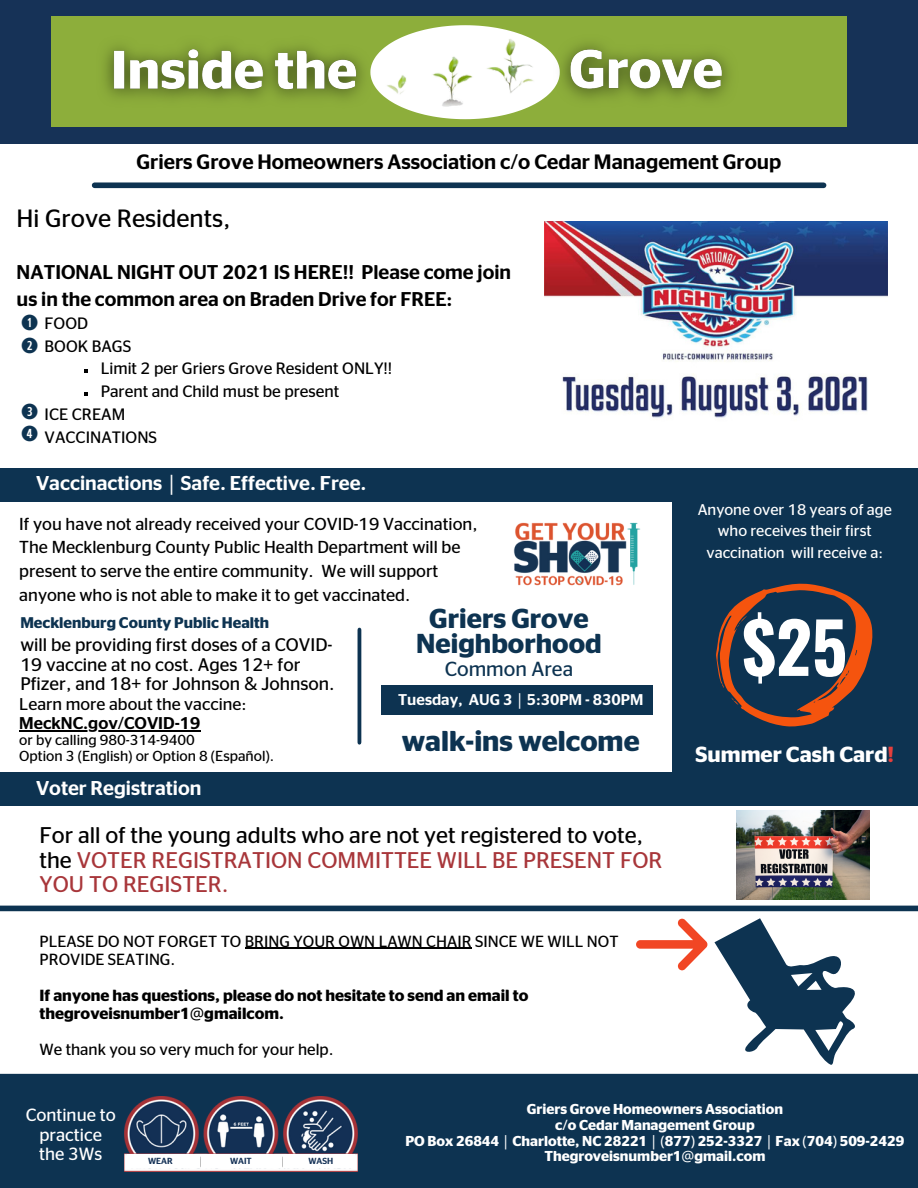
<style>
.page{position:relative;width:918px;height:1188px;background:#fff}
.page>*{position:absolute;margin:0;border:0;box-sizing:border-box;transform-origin:0 0}
.t1{font:700 69.6px "Oswald";color:#fff}
.t2{font:600 28.65px "Stag Sans";color:#0d3351}
.t3{font:600 27.3px/24.9px "Stag Sans";color:#0d3351;text-align:center}
.t4{font:24.9px "Stag Sans";color:#000}
.t5{font:22.65px/24.5px "Stag Sans";color:#a8363a}
.t6{font:600 21.9px "Stag Sans";color:#fff}
.t7{font:700 21px "Combi Numerals Pro";color:#0d3351}
.t8{font:500 20.7px "Stag Sans";color:#000}
.t9{font:20.4px "Stag Sans";color:#0d3351}
.t10{font:500 19.95px/26.7px "Stag Sans";color:#000}
.t11{font:500 19.95px "Stag Sans";color:#fff}
.t12{font:18.15px/19.6px "Stag Sans";color:#000}
.t13{font:17.7px/19.4px "Stag Sans";color:#fff;text-align:center}
.t14{font:17.25px/23.9px "Stag Sans";color:#000}
.t15{font:17.1px "Stag Sans";color:#000}
.t16{font:500 17.1px "Stag Sans";color:#000}
.t17{font:16.5px "Stag Sans";color:#000}
.t18{font:16.05px/18px "Stag Sans";color:#000}
.t19{font:600 16.05px/18px "Stag Sans";color:#000}
.t20{font:500 15.6px "Stag Sans";color:#fff}
.t21{font:15.45px/21.1px "Stag Sans";color:#fff;text-align:center}
.t22{font:600 15.45px "Stag Sans";color:#0d3351}
.t23{font:14.55px "Stag Sans";color:#000}
.t24{font:600 14.4px "Stag Sans";color:#fff}
.t25{font:500 8.85px "Stag Sans";color:#133055}
.s1{font-family:"Noto Sans";font-weight:400}
.s2{font-family:"Noto Sans"}
.s3{color:#e63f3c}
.s4{color:#000}
</style>
<div class="page">
<div style="left:0;top:1074px;width:918px;height:114px;background:#0d3351"></div>
<img style="left:124px;top:1096px;width:233px;height:76px">
<div style="left:127px;top:1155px;width:227px;height:13px;background:#fff"></div>
<div style="left:0;top:0;width:918px;height:143px;background:#163257"></div>
<div style="left:52px;top:16px;width:795px;height:111px;background:#8dae3b"></div>
<svg style="left:431px;top:116px;width:68px;height:3px"></svg>
<img style="left:381px;top:25px;width:164px;height:91px">
<img style="left:545px;top:221px;width:343px;height:197px">
<div style="left:95px;top:182px;width:729px;height:6px;background:#0d3351"></div>
<div style="left:0;top:468px;width:918px;height:33px;background:#0d3351"></div>
<div style="left:357px;top:630px;width:5px;height:112px;background:#0d3351"></div>
<img style="left:513px;top:522px;width:127px;height:64px">
<div style="left:0;top:772px;width:918px;height:33px;background:#0d3351"></div>
<div style="left:0;top:906px;width:918px;height:5px;background:#0d3351"></div>
<img style="left:737px;top:811px;width:133px;height:89px">
<svg style="left:714px;top:918px;width:141px;height:147px"></svg>
<svg style="left:636px;top:918px;width:72px;height:52px"></svg>
<img style="left:104px;top:46px;width:277px;height:53px">
<img style="left:545px;top:43px;width:184px;height:56px">
<svg style="left:84px;top:369px;width:4px;height:4px"></svg>
<svg style="left:84px;top:392px;width:4px;height:4px"></svg>
<hr style="left:19px;top:730px;width:181px;height:2px;background:#000">
<hr style="left:245px;top:948px;width:227px;height:1px;background:#000">
<div style="left:382px;top:686px;width:271px;height:29px;background:#0d3351"></div>
<div style="left:672px;top:498px;width:246px;height:275px;background:#0d3351"></div>
<svg style="left:716px;top:583px;width:157px;height:144px"></svg>
<p class="t8" style="left:136px;top:153px;width:647px">Griers Grove Homeowners Association c<span class="s1">/</span>o Cedar Management Group</p>
<p class="t4" style="left:17px;top:207px;width:215px">Hi Grove Residents,</p>
<p class="t10" style="left:17px;top:260px;width:496px">NATIONAL NIGHT OUT 2021 IS HERE!! Please come join us in the common area on Braden Drive for FREE:</p>
<p class="t7" style="left:21px;top:314px;width:19px">Q</p>
<p class="t7" style="left:21px;top:337px;width:19px">W</p>
<p class="t17" style="left:45px;top:315px;width:45px">FOOD</p>
<p class="t17" style="left:45px;top:338px;width:88px">BOOK BAGS</p>
<p class="t17" style="left:101px;top:361px;width:293px">Limit 2 per Griers Grove Resident ONLY!!</p>
<p class="t17" style="left:101px;top:384px;width:240px">Parent and Child must be present</p>
<p class="t17" style="left:45px;top:407px;width:82px">ICE CREAM</p>
<p class="t17" style="left:45px;top:430px;width:114px">VACCINATIONS</p>
<p class="t7" style="left:21px;top:403px;width:19px">E</p>
<p class="t7" style="left:21px;top:425px;width:19px">R</p>
<p class="t11" style="left:36px;top:475px;width:332px">Vaccinactions <span class="s1">|</span> Safe. Effective. Free.</p>
<p class="t14" style="left:19px;top:512px;width:460px">If you have not already received your COVID-19 Vaccination, The Mecklenburg County Public Health Department will be present to serve the entire community. We will support anyone who is not able to make it to get vaccinated.</p>
<p class="t21" style="left:698px;top:500px;width:196px">Anyone over 18 years of age who receives their first vaccination will receive a:</p>
<p class="t22" style="left:20px;top:615px;width:250px">Mecklenburg County Public Health</p>
<p class="t12" style="left:20px;top:636px;width:316px">will be providing first doses of a COVID-<br>19 vaccine at no cost. Ages 12<span class="s2">+</span> for<br>Pfizer, and 18<span class="s2">+</span> for Johnson <span class="s2">&amp;</span> Johnson.</p>
<p class="t15" style="left:19px;top:696px;width:229px">Learn more about the vaccine:</p>
<p class="t16" style="left:19px;top:716px;width:183px">MeckNC.gov<span class="s1">/</span>COVID-19</p>
<p class="t23" style="left:19px;top:733px;width:177px">or by calling 980-314-9400</p>
<p class="t23" style="left:19px;top:749px;width:256px">Option 3 <span class="s2">(</span>English<span class="s2">)</span> or Option 8 <span class="s2">(</span>Español<span class="s2">)</span>.</p>
<p class="t3" style="left:416px;top:608px;width:187px">Griers Grove<br>Neighborhood</p>
<p class="t1" style="left:742px;top:593px;width:107px">$25</p>
<p class="t9" style="left:445px;top:660px;width:130px">Common Area</p>
<p class="t20" style="left:398px;top:693px;width:247px">Tuesday, AUG 3 <span class="s1">|</span> 5:30PM - 830PM</p>
<p class="t2" style="left:402px;top:728px;width:239px">walk-ins welcome</p>
<p class="t6" style="left:695px;top:744px;width:200px">Summer Cash Card<span class="s3">!</span></p>
<p class="t11" style="left:36px;top:779px;width:167px">Voter Registration</p>
<p class="t5" style="left:40px;top:824px;width:624px"><span class="s4">For all of the young adults who are not yet registered to vote, the</span> VOTER REGISTRATION COMMITTEE WILL BE PRESENT FOR<br>YOU TO REGISTER.</p>
<p class="t18" style="left:40px;top:933px;width:580px">PLEASE DO NOT FORGET TO BRING YOUR OWN LAWN CHAIR SINCE WE WILL NOT<br>PROVIDE SEATING.</p>
<p class="t19" style="left:40px;top:987px;width:490px">If anyone has questions, please do not hesitate to send an email to thegroveisnumber1<span class="s1">@</span>gmailcom.</p>
<p class="t18" style="left:40px;top:1041px;width:295px">We thank you so very much for your help.</p>
<p class="t13" style="left:26px;top:1106px;width:92px">Continue to practice the 3Ws</p>
<p class="t25" style="left:148px;top:1157px;width:26px">WEAR</p>
<p class="t25" style="left:230px;top:1157px;width:23px">WAIT</p>
<p class="t25" style="left:308px;top:1157px;width:26px">WASH</p>
<p class="t24" style="left:527px;top:1103px;width:258px">Griers Grove Homeowners Association</p>
<p class="t24" style="left:555px;top:1118px;width:201px">c<span class="s1">/</span>o Cedar Management Group</p>
<p class="t24" style="left:405px;top:1134px;width:500px">PO Box 26844 <span class="s1">|</span> Charlotte, NC 28221 <span class="s1">| (</span>877<span class="s1">)</span> 252-3327 <span class="s1">|</span> Fax <span class="s1">(</span>704<span class="s1">)</span> 509-2429</p>
<p class="t24" style="left:544px;top:1150px;width:223px">Thegroveisnumber1<span class="s1">@</span>gmail.com</p>
</div>
